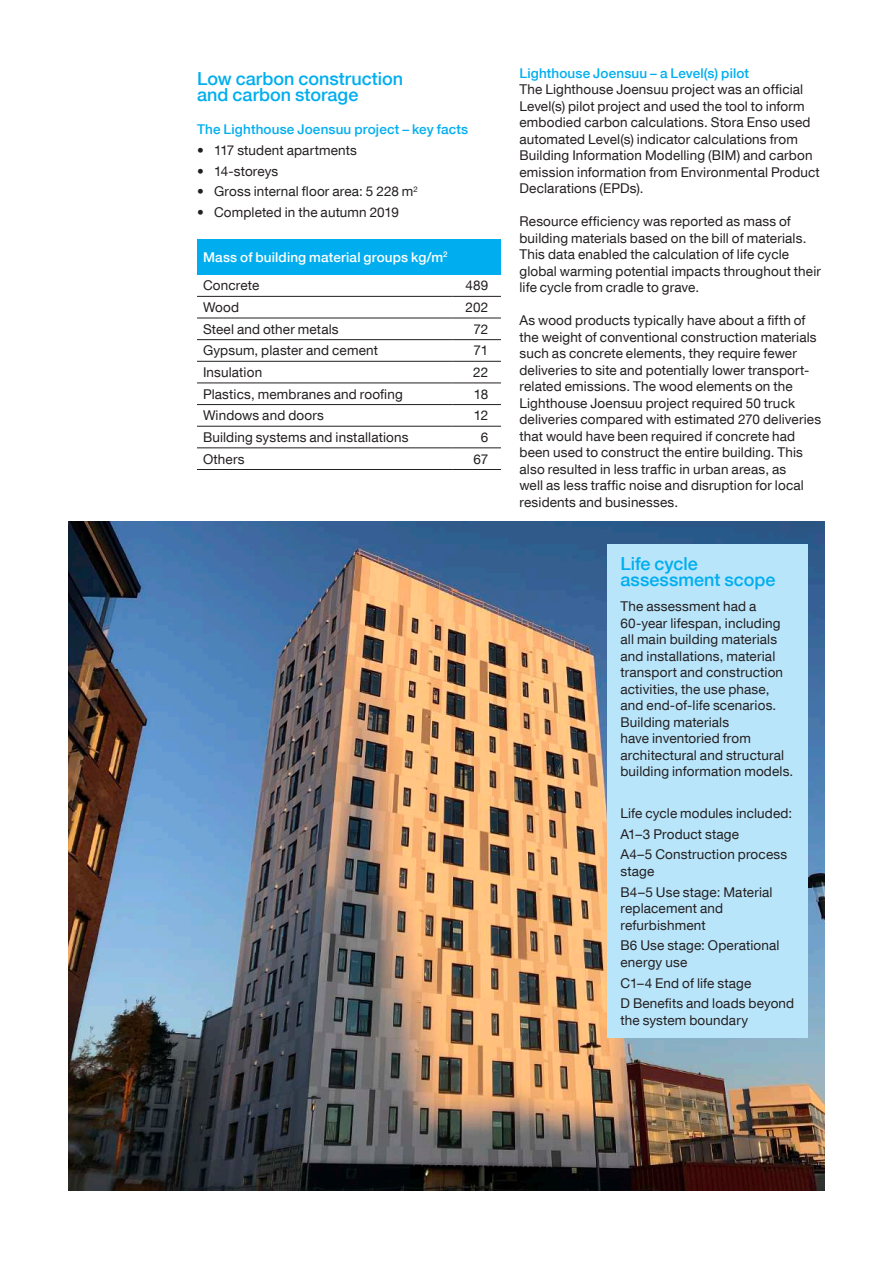
<style>
.page{position:relative;width:893px;height:1263px;background:#fff}
.page>*{position:absolute;margin:0;border:0;box-sizing:border-box;transform-origin:0 0}
.t1{font:500 18px/16.5px "Helvetica Neue LT Com";color:#00aeef}
.t2{font:13.5px/16.5px "Helvetica Neue LT Com";letter-spacing:.01em;color:#231f20}
.t3{font:500 13.5px "Helvetica Neue LT Com";letter-spacing:.01em;color:#00aeef}
.t4{font:500 13.5px/28.3px "Helvetica Neue LT Com";letter-spacing:.01em;color:#fff}
.s1{font-weight:400;color:#231f20}
</style>
<div class="page">
<img style="left:68px;top:522px;width:757px;height:668px">
<div style="left:197px;top:240px;width:304px;height:35px;background:#00aeef"></div>
<hr style="left:197px;top:296px;width:255px;height:1px;background:#231f20">
<hr style="left:452px;top:296px;width:49px;height:1px;background:#231f20">
<hr style="left:197px;top:318px;width:255px;height:1px;background:#231f20">
<hr style="left:452px;top:318px;width:49px;height:1px;background:#231f20">
<hr style="left:197px;top:339px;width:255px;height:1px;background:#231f20">
<hr style="left:452px;top:339px;width:49px;height:1px;background:#231f20">
<hr style="left:197px;top:361px;width:255px;height:1px;background:#231f20">
<hr style="left:452px;top:361px;width:49px;height:1px;background:#231f20">
<hr style="left:197px;top:383px;width:255px;height:1px;background:#231f20">
<hr style="left:452px;top:383px;width:49px;height:1px;background:#231f20">
<hr style="left:197px;top:404px;width:255px;height:1px;background:#231f20">
<hr style="left:452px;top:404px;width:49px;height:1px;background:#231f20">
<hr style="left:197px;top:426px;width:255px;height:1px;background:#231f20">
<hr style="left:452px;top:426px;width:49px;height:1px;background:#231f20">
<hr style="left:197px;top:447px;width:255px;height:1px;background:#231f20">
<hr style="left:452px;top:447px;width:49px;height:1px;background:#231f20">
<hr style="left:197px;top:469px;width:255px;height:1px;background:#231f20">
<hr style="left:452px;top:469px;width:49px;height:1px;background:#231f20">
<div style="left:608px;top:544px;width:200px;height:493px;background:#b9e5fa"></div>
<h1 class="t1" style="left:197px;top:70px;width:208px">Low carbon construction and carbon storage</h1>
<p class="t3" style="left:197px;top:121px;width:273px">The Lighthouse Joensuu project – key facts</p>
<p class="t2" style="left:197px;top:141px;width:161px">• 117 student apartments</p>
<p class="t2" style="left:197px;top:162px;width:83px">• 14-storeys</p>
<p class="t2" style="left:197px;top:183px;width:222px">• Gross internal floor area: 5 228 m<sup>2</sup></p>
<p class="t2" style="left:197px;top:204px;width:203px">• Completed in the autumn 2019</p>
<p class="t4" style="left:203px;top:243px;width:246px">Mass of building material groups kg/m<sup>2<br></sup><span class="s1">Concrete</span></p>
<p class="t2" style="left:465px;top:277px;width:24px">489</p>
<p class="t2" style="left:203px;top:299px;width:38px">Wood</p>
<p class="t2" style="left:466px;top:299px;width:24px">202</p>
<p class="t2" style="left:203px;top:320px;width:137px">Steel and other metals</p>
<p class="t2" style="left:473px;top:320px;width:16px">72</p>
<p class="t2" style="left:203px;top:342px;width:177px">Gypsum, plaster and cement</p>
<p class="t2" style="left:474px;top:342px;width:16px">71</p>
<p class="t2" style="left:203px;top:364px;width:61px">Insulation</p>
<p class="t2" style="left:473px;top:364px;width:17px">22</p>
<p class="t2" style="left:203px;top:385px;width:201px">Plastics, membranes and roofing</p>
<p class="t2" style="left:474px;top:385px;width:16px">18</p>
<p class="t2" style="left:203px;top:407px;width:122px">Windows and doors</p>
<p class="t2" style="left:474px;top:407px;width:16px">12</p>
<p class="t2" style="left:203px;top:428px;width:207px">Building systems and installations</p>
<p class="t2" style="left:481px;top:428px;width:9px">6</p>
<p class="t2" style="left:203px;top:450px;width:43px">Others</p>
<p class="t2" style="left:473px;top:450px;width:16px">67</p>
<p class="t3" style="left:519px;top:65px;width:231px">Lighthouse Joensuu – a Level(s) pilot</p>
<p class="t2" style="left:519px;top:81px;width:302px">The Lighthouse Joensuu project was an official Level(s) pilot project and used the tool to inform embodied carbon calculations. Stora Enso used automated Level(s) indicator calculations from Building Information Modelling (BIM) and carbon emission information from Environmental Product Declarations (EPDs).</p>
<p class="t2" style="left:519px;top:213px;width:303px">Resource efficiency was reported as mass of building materials based on the bill of materials.<br>This data enabled the calculation of life cycle global warming potential impacts throughout their life cycle from cradle to grave.</p>
<p class="t2" style="left:519px;top:312px;width:303px">As wood products typically have about a fifth of the weight of conventional construction materials such as concrete elements, they require fewer deliveries to site and potentially lower transport&shy;related emissions. The wood elements on the Lighthouse Joensuu project required 50 truck deliveries compared with estimated 270 deliveries that would have been required if concrete had been used to construct the entire building. This also resulted in less traffic in urban areas, as<br>well as less traffic noise and disruption for local residents and businesses.</p>
<h1 class="t1" style="left:620px;top:555px;width:157px">Life cycle assessment scope</h1>
<p class="t2" style="left:620px;top:598px;width:174px">The assessment had a<br>60-year lifespan, including all main building materials and installations, material transport and construction activities, the use phase, and end-of-life scenarios.<br>Building materials<br>have inventoried from architectural and structural building information models.</p>
<p class="t2" style="left:620px;top:802px;width:173px;line-height:20.7px">Life cycle modules included:<br>A1–3 Product stage<br>A4–5 Construction process</p>
<p class="t2" style="left:620px;top:860px;width:154px;line-height:20.7px">stage<br>B4–5 Use stage: Material</p>
<p class="t2" style="left:620px;top:900px;width:104px">replacement and refurbishment</p>
<p class="t2" style="left:620px;top:937px;width:161px">B6 Use stage: Operational energy use</p>
<p class="t2" style="left:620px;top:972px;width:175px;line-height:20.7px">C1–4 End of life stage<br>D Benefits and loads beyond</p>
<p class="t2" style="left:620px;top:1011px;width:129px">the system boundary</p>
</div>
